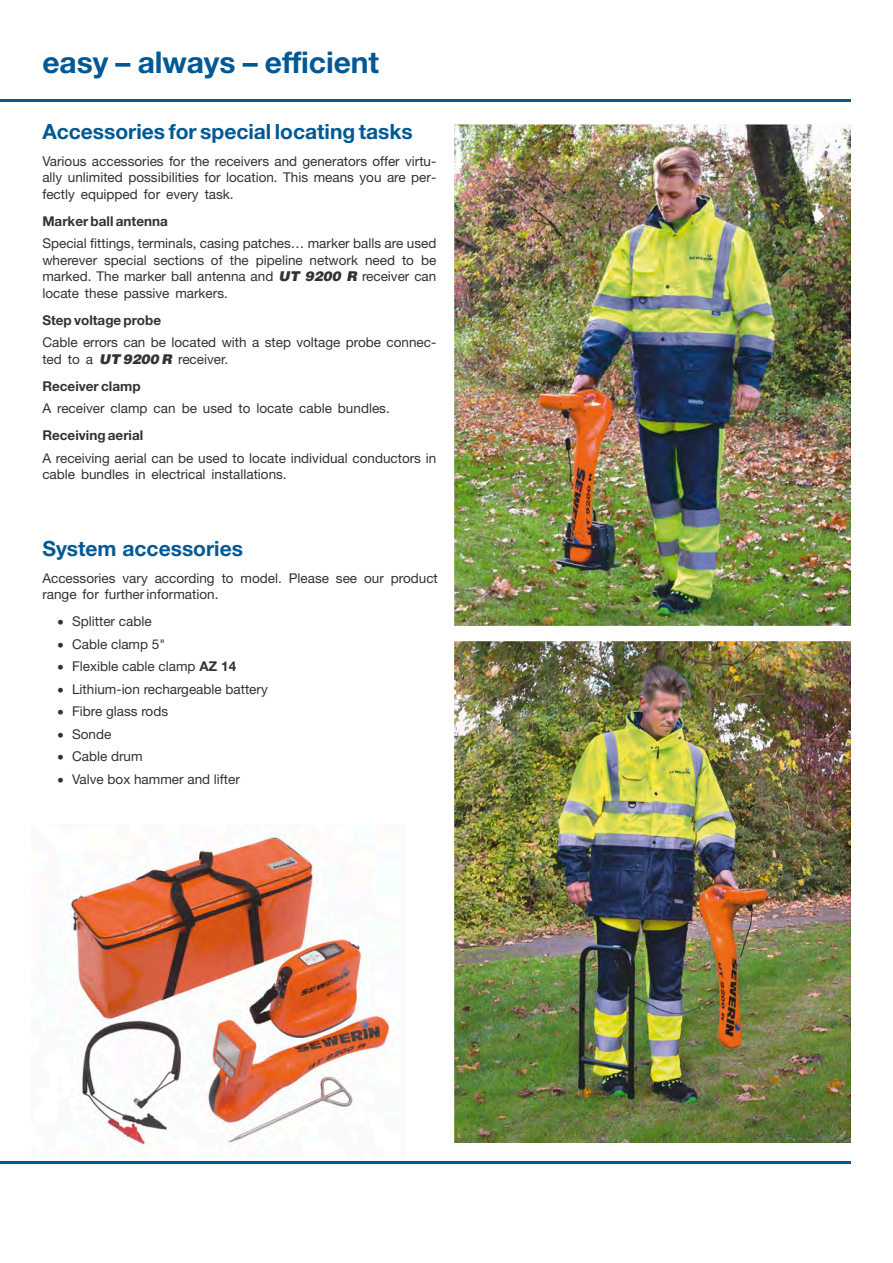
<style>
.page{position:relative;width:893px;height:1263px;background:#fff}
.page>*{position:absolute;margin:0;border:0;box-sizing:border-box;transform-origin:0 0}
.t1{font:700 30px "Helvetica Neue LT";letter-spacing:-.005em;color:#005994}
.t2{font:700 21px "Helvetica Neue LT";color:#005994}
.t3{font:13.5px/16.5px "Helvetica Neue LT";color:#32322f}
.t4{font:700 13.5px "Helvetica Neue LT";color:#32322f}
.s1{font-family:"Airbus Special"}
.s2{font-weight:700}
</style>
<div class="page">
<hr style="left:0;top:1161px;width:851px;height:2px;background:#005994">
<hr style="left:0;top:100px;width:851px;height:2px;background:#005994">
<img style="left:455px;top:641px;width:396px;height:501px">
<img style="left:455px;top:124px;width:396px;height:501px">
<img style="left:68px;top:836px;width:323px;height:311px">
<h1 class="t1" style="left:43px;top:52px;width:338px">easy – always – efficient</h1>
<h2 class="t2" style="left:42px;top:124px;width:372px">Accessories for special locating tasks</h2>
<p class="t3" style="left:42px;top:154px;width:395px;text-align:justify">Various accessories for the receivers and generators offer virtu&shy;ally unlimited possibilities for location. This means you are per&shy;fectly equipped for every task.</p>
<p class="t4" style="left:42px;top:216px;width:127px">Marker ball antenna</p>
<p class="t3" style="left:42px;top:237px;width:395px;text-align:justify">Special fittings, terminals, casing patches… marker balls are used wherever special sections of the pipeline network need to be marked. The marker ball antenna and <span class="s1">UT 9200 R</span> receiver can locate these passive markers.</p>
<p class="t4" style="left:42px;top:315px;width:120px">Step voltage probe</p>
<p class="t3" style="left:42px;top:336px;width:395px">Cable errors can be located with a step voltage probe connec&shy;ted to a <span class="s1">UT 9200 R</span> receiver.</p>
<p class="t4" style="left:42px;top:381px;width:100px">Receiver clamp</p>
<p class="t3" style="left:42px;top:402px;width:349px">A receiver clamp can be used to locate cable bundles.</p>
<p class="t4" style="left:42px;top:431px;width:102px">Receiving aerial</p>
<p class="t3" style="left:42px;top:451px;width:395px">A receiving aerial can be used to locate individual conductors in cable bundles in electrical installations.</p>
<h2 class="t2" style="left:42px;top:541px;width:202px">System accessories</h2>
<p class="t3" style="left:42px;top:571px;width:397px">Accessories vary according to model. Please see our product range for further information.</p>
<p class="t3" style="left:57px;top:615px;width:96px">• Splitter cable</p>
<p class="t3" style="left:57px;top:637px;width:109px">• Cable clamp 5"</p>
<p class="t3" style="left:57px;top:660px;width:180px">• Flexible cable clamp <span class="s2">AZ 14</span></p>
<p class="t3" style="left:57px;top:682px;width:212px">• Lithium-ion rechargeable battery</p>
<p class="t3" style="left:57px;top:705px;width:112px">• Fibre glass rods</p>
<p class="t3" style="left:57px;top:727px;width:55px">• Sonde</p>
<p class="t3" style="left:57px;top:750px;width:87px">• Cable drum</p>
<p class="t3" style="left:57px;top:772px;width:184px">• Valve box hammer and lifter</p>
</div>
